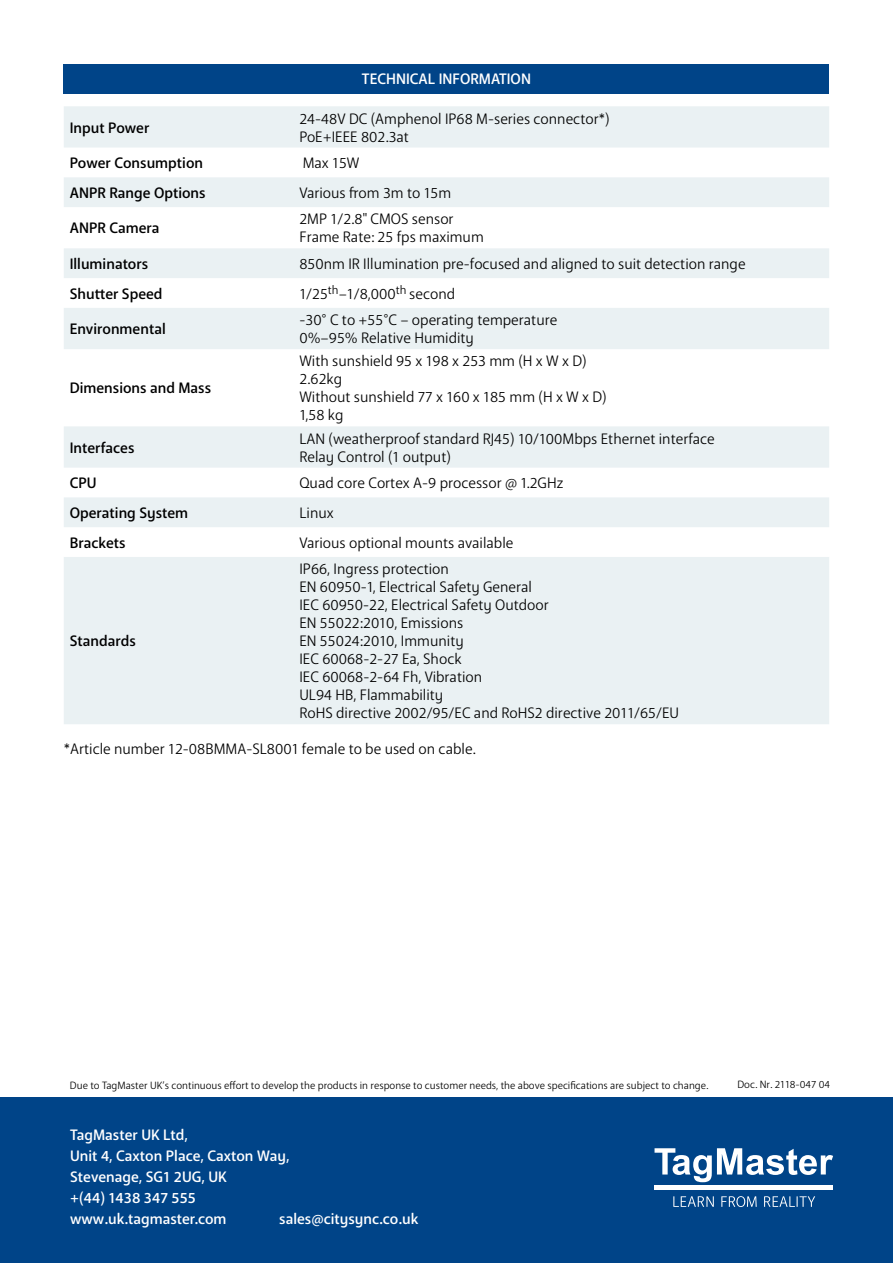
<style>
.page{position:relative;width:893px;height:1263px;background:#fff}
.page>*{position:absolute;margin:0;border:0;box-sizing:border-box;transform-origin:0 0}
.t1{font:15px/18px "Anago";color:#000}
.t2{font:500 15px "Anago";color:#000}
.t3{font:500 15px/21px "Anago";color:#fff}
.t4{font:10.5px "Anago";color:#000}
</style>
<div class="page">
<div style="left:64px;top:64px;width:765px;height:30px;background:#048"></div>
<div style="left:0;top:1097px;width:893px;height:166px;background:#048"></div>
<svg style="left:673px;top:1196px;width:41px;height:11px"></svg>
<svg style="left:721px;top:1196px;width:36px;height:11px"></svg>
<svg style="left:764px;top:1196px;width:51px;height:11px"></svg>
<div style="left:654px;top:1185px;width:179px;height:5px;background:#fff"></div>
<svg style="left:654px;top:1148px;width:179px;height:34px"></svg>
<svg style="left:64px;top:106px;width:765px;height:618px;fill:#eaf1f3"></svg>
<p class="t3" style="left:362px;top:69px;width:170px">TECHNICAL INFORMATION</p>
<p class="t2" style="left:70px;top:118px;width:81px">Input Power</p>
<p class="t1" style="left:299px;top:110px;width:312px">24-48V DC (Amphenol IP68 M-series connector*)<br>PoE+IEEE 802.3at</p>
<p class="t2" style="left:70px;top:153px;width:135px">Power Consumption</p>
<p class="t1" style="left:303px;top:154px;width:58px">Max 15W</p>
<p class="t2" style="left:70px;top:183px;width:137px">ANPR Range Options</p>
<p class="t1" style="left:299px;top:184px;width:153px">Various from 3m to 15m</p>
<p class="t2" style="left:70px;top:219px;width:91px">ANPR Camera</p>
<p class="t1" style="left:299px;top:210px;width:186px">2MP 1/2.8" CMOS sensor<br>Frame Rate: 25 fps maximum</p>
<p class="t2" style="left:70px;top:254px;width:80px">Illuminators</p>
<p class="t1" style="left:299px;top:255px;width:448px">850nm IR Illumination pre-focused and aligned to suit detection range</p>
<p class="t2" style="left:70px;top:284px;width:94px">Shutter Speed</p>
<p class="t1" style="left:299px;top:285px;width:157px">1/25<sup>th</sup>–1/8,000<sup>th</sup> second</p>
<p class="t2" style="left:70px;top:320px;width:98px">Environmental</p>
<p class="t1" style="left:299px;top:311px;width:259px">-30° C to +55°C – operating temperature<br>0%–95% Relative Humidity</p>
<p class="t2" style="left:70px;top:379px;width:143px">Dimensions and Mass</p>
<p class="t1" style="left:299px;top:352px;width:309px">With sunshield 95 x 198 x 253 mm (H x W x D)<br>2.62kg<br>Without sunshield 77 x 160 x 185 mm (H x W x D)<br>1,58 kg</p>
<p class="t2" style="left:70px;top:438px;width:66px">Interfaces</p>
<p class="t1" style="left:299px;top:430px;width:417px">LAN (weatherproof standard RJ45) 10/100Mbps Ethernet interface<br>Relay Control (1 output)</p>
<p class="t2" style="left:70px;top:474px;width:28px">CPU</p>
<p class="t1" style="left:299px;top:474px;width:265px">Quad core Cortex A-9 processor @ 1.2GHz</p>
<p class="t2" style="left:70px;top:503px;width:120px">Operating System</p>
<p class="t1" style="left:299px;top:504px;width:36px">Linux</p>
<p class="t2" style="left:70px;top:533px;width:57px">Brackets</p>
<p class="t1" style="left:299px;top:534px;width:216px">Various optional mounts available</p>
<p class="t1" style="left:299px;top:560px;width:381px">IP66, Ingress protection<br>EN 60950-1, Electrical Safety General<br>IEC 60950-22, Electrical Safety Outdoor<br>EN 55022:2010, Emissions<br>EN 55024:2010, Immunity<br>IEC 60068-2-27 Ea, Shock<br>IEC 60068-2-64 Fh, Vibration<br>UL94 HB, Flammability<br>RoHS directive 2002/95/EC and RoHS2 directive 2011/65/EU</p>
<p class="t1" style="left:64px;top:740px;width:414px">*Article number 12-08BMMA-SL8001 female to be used on cable.</p>
<p class="t2" style="left:70px;top:632px;width:68px">Standards</p>
<p class="t4" style="left:70px;top:1078px;width:640px">Due to TagMaster UK’s continuous effort to develop the products in response to customer needs, the above specifications are subject to change.</p>
<p class="t3" style="left:70px;top:1124px;width:221px">TagMaster UK Ltd,<br>Unit 4, Caxton Place, Caxton Way,<br>Stevenage, SG1 2UG, UK<br>+(44) 1438 347 555 www.uk.tagmaster.com</p>
<p class="t3" style="left:279px;top:1208px;width:141px">sales@citysync.co.uk</p>
<p class="t4" style="left:737px;top:1078px;width:94px">Doc. Nr. 2118-047 04</p>
</div>
